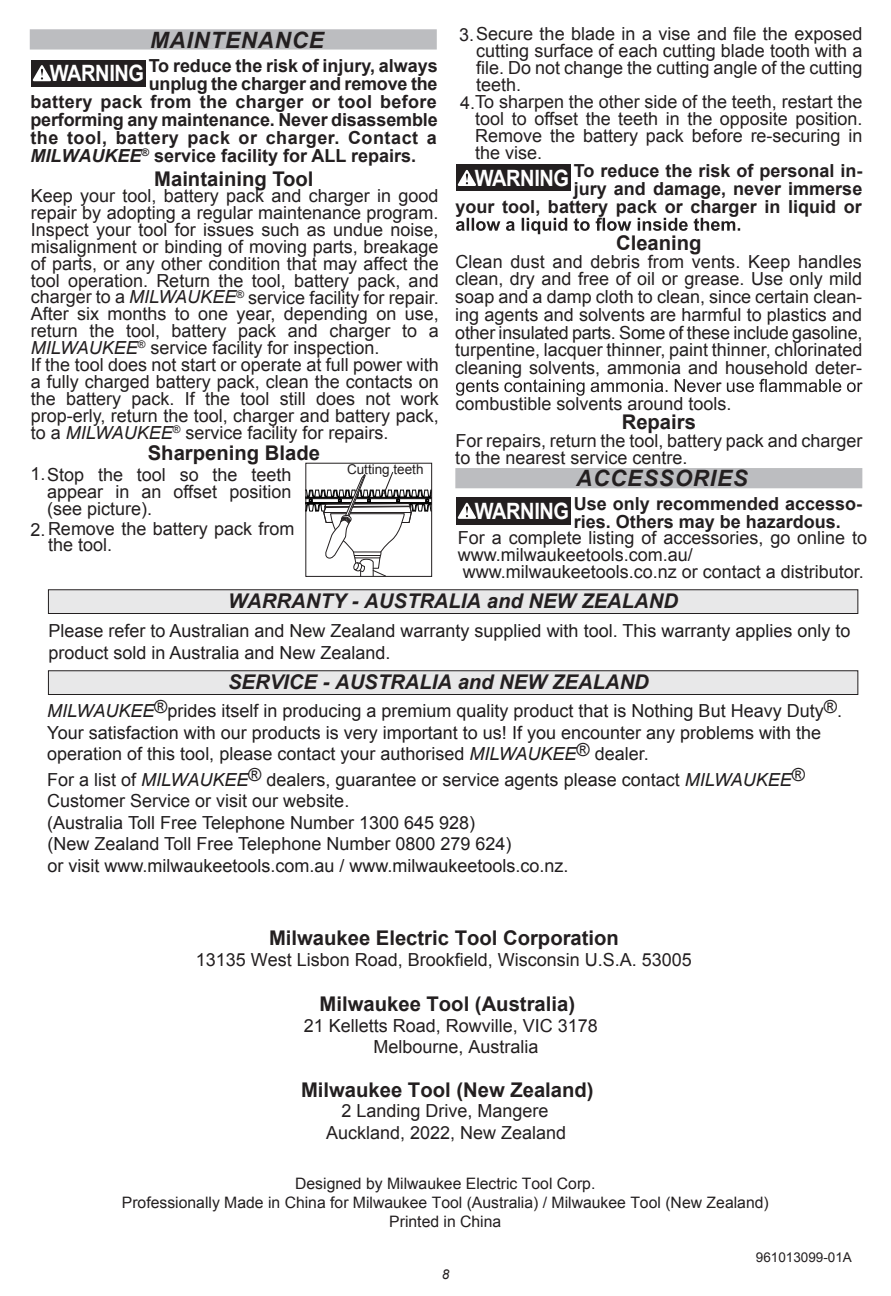
<style>
.page{position:relative;width:891px;height:1296px;background:#fff}
.page>*{position:absolute;margin:0;border:0;box-sizing:border-box;transform-origin:0 0}
.t1{font:italic 700 22.5px "Arial";letter-spacing:.035em;color:#231f20}
.t2{font:700 22.5px "Arial";letter-spacing:-.02em;color:#fff;scale:.89 1}
.t3{font:700 20.25px "Arial";color:#231f20}
.t4{font:italic 700 20.25px "Arial";color:#231f20}
.t5{font:18px/16.9px "Arial";color:#231f20}
.t6{font:18px/21.6px "Arial";color:#201d1e}
.t7{font:700 18px/18px "Arial";color:#231f20;text-align:justify}
.t8{font:15.75px/18.9px "Arial";color:#231f20;text-align:center}
.t9{font:13.5px "Arial";color:#231f20}
.t10{font:italic 13.5px "Arial";color:#231f20}
.s1{font-size:22.5px;color:#fff}
.s2{font-style:italic}
</style>
<div class="page">
<div style="left:30px;top:29px;width:407px;height:21px;background:#bcbdc0"></div>
<div style="left:455px;top:468px;width:407px;height:20px;background:#bcbdc0"></div>
<div style="left:31px;top:60px;width:114px;height:27px;background:#231f20"></div>
<svg style="left:33px;top:65px;width:18px;height:16px"></svg>
<svg style="left:308px;top:472px;width:122px;height:103px"></svg>
<div style="left:306px;top:463px;width:126px;height:114px;border:1px solid #231f20"></div>
<div style="left:456px;top:164px;width:114px;height:27px;background:#231f20"></div>
<svg style="left:458px;top:170px;width:18px;height:16px"></svg>
<svg style="left:456px;top:218px;width:284px;height:16px"></svg>
<div style="left:456px;top:497px;width:114px;height:27px;background:#231f20"></div>
<svg style="left:458px;top:503px;width:18px;height:16px"></svg>
<svg style="left:456px;top:379px;width:407px;height:17px"></svg>
<div style="left:48px;top:590px;width:810px;height:24px;background:#e8e8e9"></div>
<div style="left:48px;top:589px;width:810px;height:25px;border:1px solid #231f20"></div>
<div style="left:48px;top:671px;width:810px;height:24px;background:#e8e8e9"></div>
<div style="left:48px;top:670px;width:810px;height:25px;border:1px solid #231f20"></div>
<p class="t5" style="left:476px;top:26px;width:388px;text-align:justify;text-indent:-17px">3.Secure the blade in a vise and file the exposed cutting surface of each cutting blade tooth with a file. Do not change the cutting angle of the cutting teeth.</p>
<p class="t1" style="left:150px;top:28px;width:175px">MAINTENANCE</p>
<p class="t7" style="left:50px;top:57px;width:389px"><span class="s1">WARNING</span> To reduce the risk of injury, always</p>
<p class="t7" style="left:30px;top:75px;width:409px;text-indent:118px">unplug the charger and remove the battery pack from the charger or tool before performing any maintenance. Never disassemble the tool, battery pack or charger. Contact a <span class="s2">MILWAUKEE</span><sup>®</sup> service facility for ALL repairs.</p>
<p class="t3" style="left:154px;top:167px;width:161px">Maintaining Tool</p>
<p class="t5" style="left:460px;top:94px;width:404px">4.To sharpen the other side of the teeth, restart the</p>
<p class="t5" style="left:475px;top:111px;width:389px;text-align:justify">tool to offset the teeth in the opposite position.<br>Remove the battery pack before re-securing in the vise.</p>
<p class="t7" style="left:455px;top:152px;width:409px;line-height:36px;text-align:right">o reduce the risk of personal in-<br>your tool, battery pack or charger in liquid or</p>
<p class="t2" style="left:475px;top:166px;width:125px">WARNING <sup>T</sup></p>
<p class="t7" style="left:574px;top:179px;width:290px">jury and damage, never immerse</p>
<p class="t5" style="left:31px;top:188px;width:409px">Keep your tool, battery pack and charger in good repair by adopting a regular maintenance program.<br>Inspect your tool for issues such as undue noise, misalignment or binding of moving parts, breakage of parts, or any other condition that may affect the tool operation. Return the tool, battery pack, and charger to a <span class="s2">MILWAUKEE</span><sup>®</sup> service facility for repair.<br>After six months to one year, depending on use, return the tool, battery pack and charger to a <span class="s2">MILWAUKEE</span><sup>®</sup> service facility for inspection.<br>If the tool does not start or operate at full power with a fully charged battery pack, clean the contacts on the battery pack. If the tool still does not work prop-erly, return the tool, charger and battery pack, to a <span class="s2">MILWAUKEE</span><sup>®</sup> service facility for repairs.</p>
<p class="t3" style="left:616px;top:231px;width:87px">Cleaning</p>
<p class="t5" style="left:455px;top:252px;width:409px;line-height:17.8px;text-align:justify">Clean dust and debris from vents. Keep handles clean, dry and free of oil or grease. Use only mild soap and a damp cloth to clean, since certain clean&shy;ing agents and solvents are harmful to plastics and other insulated parts. Some of these include gasoline, turpentine, lacquer thinner, paint thinner, chlorinated cleaning solvents, ammonia and household deter-</p>
<p class="t5" style="left:455px;top:395px;width:278px">combustible solvents around tools.</p>
<p class="t3" style="left:622px;top:411px;width:76px">Repairs</p>
<p class="t5" style="left:455px;top:432px;width:409px;line-height:17.8px">For repairs, return the tool, battery pack and charger to the nearest service centre.</p>
<p class="t1" style="left:576px;top:466px;width:173px">ACCESSORIES</p>
<p class="t3" style="left:148px;top:442px;width:174px">Sharpening Blade</p>
<p class="t5" style="left:30px;top:466px;width:263px">1.Stop the tool so the teeth</p>
<p class="t9" style="left:347px;top:461px;width:78px">Cutting teeth</p>
<p class="t5" style="left:47px;top:483px;width:246px">appear in an offset position (see picture).</p>
<p class="t5" style="left:48px;top:537px;width:66px">the tool.</p>
<p class="t7" style="left:574px;top:494px;width:290px;text-indent:-99px"><span class="s1">WARNING</span> Use only recommended accesso&shy;ries. Others may be hazardous.</p>
<p class="t5" style="left:30px;top:520px;width:266px">2.Remove the battery pack from</p>
<p class="t5" style="left:458px;top:529px;width:411px">For a complete listing of accessories, go online to www.milwaukeetools.com.au/ www.milwaukeetools.co.nz or contact a distributor.</p>
<p class="t4" style="left:228px;top:590px;width:451px">WARRANTY - AUSTRALIA and NEW ZEALAND</p>
<p class="t6" style="left:48px;top:620px;width:804px">Please refer to Australian and New Zealand warranty supplied with tool. This warranty applies only to product sold in Australia and New Zealand.</p>
<p class="t4" style="left:228px;top:671px;width:422px">SERVICE - AUSTRALIA and NEW ZEALAND</p>
<p class="t6" style="left:47px;top:700px;width:796px"><span class="s2">MILWAUKEE</span>®prides itself in producing a premium quality product that is Nothing But Heavy Duty®.<br>Your satisfaction with our products is very important to us! If you encounter any problems with the operation of this tool, please contact your authorised <span class="s2">MILWAUKEE</span>® dealer.</p>
<p class="t6" style="left:47px;top:768px;width:759px">For a list of <span class="s2">MILWAUKEE</span>® dealers, guarantee or service agents please contact <span class="s2">MILWAUKEE</span>® Customer Service or visit our website.<br>(Australia Toll Free Telephone Number 1300 645 928)<br>(New Zealand Toll Free Telephone Number 0800 279 624)<br>or visit www.milwaukeetools.com.au / www.milwaukeetools.co.nz.</p>
<p class="t3" style="left:269px;top:926px;width:351px">Milwaukee Electric Tool Corporation</p>
<p class="t5" style="left:196px;top:951px;width:498px">13135 West Lisbon Road, Brookfield, Wisconsin U.S.A. 53005</p>
<p class="t3" style="left:320px;top:992px;width:257px">Milwaukee Tool (Australia)</p>
<p class="t5" style="left:373px;top:1038px;width:167px">Melbourne, Australia</p>
<p class="t5" style="left:304px;top:1018px;width:296px">21 Kelletts Road, Rowville, VIC 3178</p>
<p class="t3" style="left:301px;top:1079px;width:294px">Milwaukee Tool (New Zealand)</p>
<p class="t5" style="left:326px;top:1100px;width:242px;line-height:21.8px;text-align:center">2 Landing Drive, Mangere<br>Auckland, 2022, New Zealand</p>
<p class="t8" style="left:122px;top:1174px;width:648px">Designed by Milwaukee Electric Tool Corp.<br>Professionally Made in China for Milwaukee Tool (Australia) / Milwaukee Tool (New Zealand)<br>Printed in China</p>
<p class="t9" style="left:756px;top:1249px;width:98px">961013099-01A</p>
<p class="t10" style="left:442px;top:1267px;width:9px">8</p>
</div>
